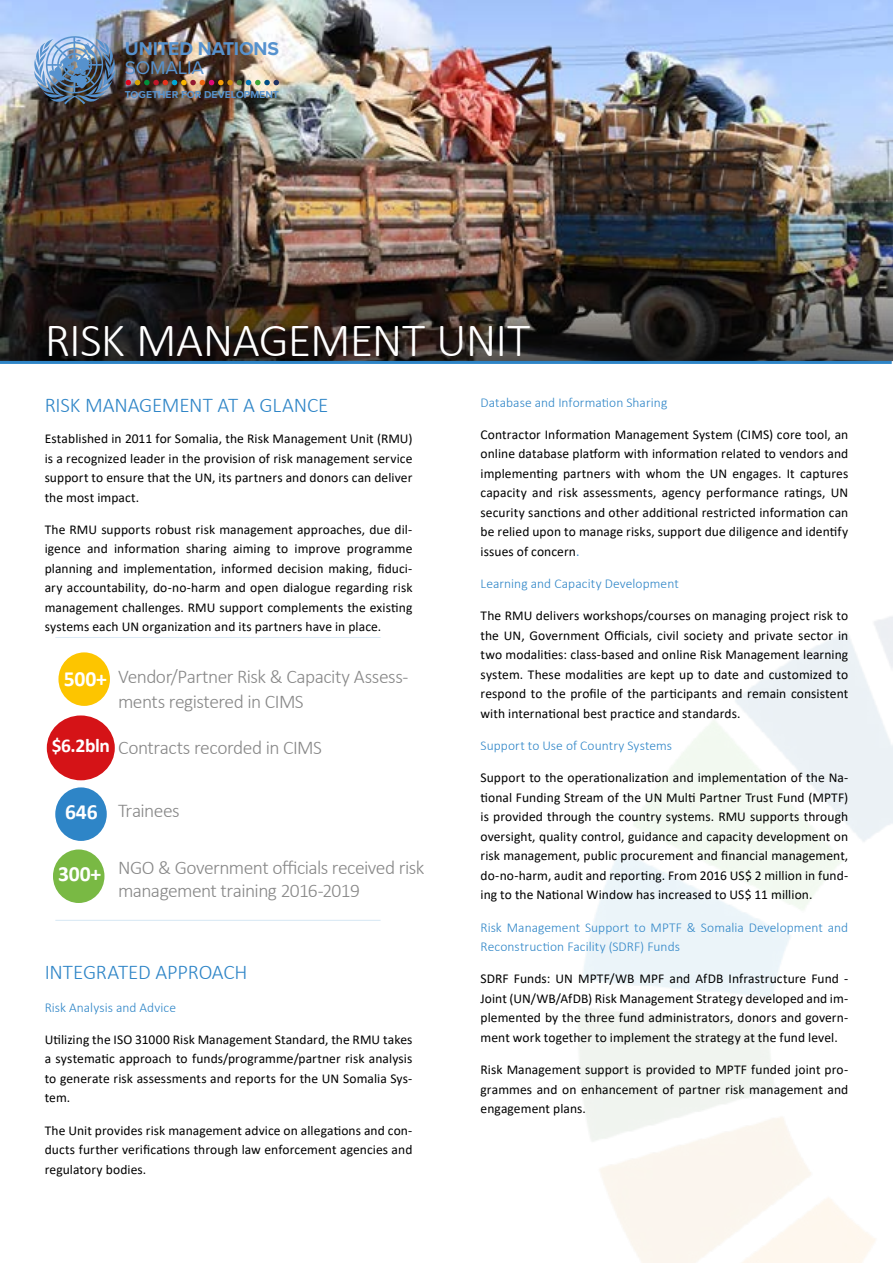
<style>
.page{position:relative;width:893px;height:1263px;background:#fff}
.page>*{position:absolute;margin:0;border:0;box-sizing:border-box;transform-origin:0 0}
.t1{font:300 48px "Calibri";letter-spacing:-.02em;color:#fff}
.t2{font:700 21.75px "Calibri";letter-spacing:-.01em;color:#fff}
.t3{font:300 21px "Calibri";letter-spacing:-.01em;color:#2e85c7}
.t4{font:300 19.5px/23.4px "Calibri";letter-spacing:-.03em;color:#878787}
.t5{font:700 19.2px "Proxima Nova";letter-spacing:-.01em;color:#5692ce}
.t6{font:19.05px "Proxima Nova";letter-spacing:-.01em;color:#5692ce}
.t7{font:13.5px/19.5px "Calibri";letter-spacing:.005em;color:#000;text-align:justify}
.t8{font:300 13.5px/19.5px "Calibri";letter-spacing:.005em;color:#2e85c7}
.t9{font:700 10.35px "Proxima Nova";letter-spacing:-.005em;color:#5692ce}
.s1{font-weight:700;color:#fff}
.s2{font-weight:700;font-size:21.75px;color:#fff}
.s3{color:#2e85c7}
</style>
<div class="page">
<img style="left:0;top:1px;width:893px;height:360px">
<img style="left:34px;top:35px;width:82px;height:69px">
<svg style="left:126px;top:80px;width:153px;height:5px"></svg>
<hr style="left:55px;top:920px;width:326px;height:1px;background:#2e85c7">
<div style="left:55px;top:787px;width:52px;height:54px;background:#2e85c7;border-radius:50%"></div>
<div style="left:53px;top:849px;width:51px;height:54px;background:#79b944;border-radius:50%"></div>
<div style="left:47px;top:715px;width:68px;height:65px;background:#d51317;border-radius:50%"></div>
<div style="left:58px;top:652px;width:52px;height:54px;background:#fdc500;border-radius:50%"></div>
<hr style="left:55px;top:637px;width:326px;height:1px;background:#2e85c7">
<hr style="left:0;top:361px;width:892px;height:3px;background:#2e85c7">
<h3 class="t5" style="left:125px;top:35px;width:156px">UNITED NATIONS</h3>
<h3 class="t6" style="left:125px;top:53px;width:81px">SOMALIA</h3>
<p class="t9" style="left:125px;top:87px;width:155px">TOGETHER FOR DEVELOPMENT</p>
<h1 class="t1" style="left:45px;top:311px;width:487px">RISK MANAGEMENT UNIT</h1>
<h3 class="t3" style="left:45px;top:392px;width:285px">RISK MANAGEMENT AT A GLANCE</h3>
<p class="t7" style="left:45px;top:428px;width:369px">Established in 2011 for Somalia, the Risk Management Unit (RMU) is a recognized leader in the provision of risk management service support to ensure that the UN, its partners and donors can deliver the most impact.</p>
<p class="t7" style="left:45px;top:519px;width:369px">The RMU supports robust risk management approaches, due dil&shy;igence and information sharing aiming to improve programme planning and implementation, informed decision making, fiduci&shy;ary accountability, do-no-harm and open dialogue regarding risk management challenges. RMU support complements the existing systems each UN organization and its partners have in place.</p>
<h2 class="t2" style="left:64px;top:663px;width:45px">500+</h2>
<h3 class="t4" style="left:118px;top:664px;width:292px;line-height:25px">Vendor/Partner Risk &amp; Capacity Assess&shy;ments registered in CIMS</h3>
<h3 class="t4" style="left:52px;top:736px;width:272px"><span class="s1">$6.2bln</span> Contracts recorded in CIMS</h3>
<h3 class="t4" style="left:65px;top:799px;width:116px"><span class="s2">646</span> Trainees</h3>
<h2 class="t2" style="left:58px;top:859px;width:45px">300+</h2>
<h3 class="t4" style="left:118px;top:855px;width:308px">NGO &amp; Government officials received risk management training 2016-2019</h3>
<h3 class="t3" style="left:45px;top:959px;width:204px">INTEGRATED APPROACH</h3>
<p class="t8" style="left:45px;top:997px;width:133px">Risk Analysis and Advice</p>
<p class="t7" style="left:45px;top:1029px;width:369px">Utilizing the ISO 31000 Risk Management Standard, the RMU takes a systematic approach to funds/programme/partner risk analysis to generate risk assessments and reports for the UN Somalia Sys&shy;tem.</p>
<p class="t7" style="left:45px;top:1120px;width:369px">The Unit provides risk management advice on allegations and con&shy;ducts further verifications through law enforcement agencies and regulatory bodies.</p>
<p class="t8" style="left:480px;top:392px;width:188px">Database and Information Sharing</p>
<p class="t7" style="left:480px;top:424px;width:369px">Contractor Information Management System (CIMS) core tool, an online database platform with information related to vendors and implementing partners with whom the UN engages. It captures capacity and risk assessments, agency performance ratings, UN security sanctions and other additional restricted information can be relied upon to manage risks, support due diligence and identify issues of concern<span class="s3">.</span></p>
<p class="t8" style="left:480px;top:574px;width:200px">Learning and Capacity Development</p>
<p class="t7" style="left:480px;top:606px;width:369px">The RMU delivers workshops/courses on managing project risk to the UN, Government Officials, civil society and private sector in two modalities: class-based and online Risk Management learning system. These modalities are kept up to date and customized to respond to the profile of the participants and remain consistent with international best practice and standards.</p>
<p class="t8" style="left:480px;top:736px;width:193px">Support to Use of Country Systems</p>
<p class="t7" style="left:480px;top:768px;width:369px">Support to the operationalization and implementation of the Na&shy;tional Funding Stream of the UN Multi Partner Trust Fund (MPTF) is provided through the country systems. RMU supports through oversight, quality control, guidance and capacity development on risk management, public procurement and financial management, do-no-harm, audit and reporting. From 2016 US$ 2 million in fund&shy;ing to the National Window has increased to US$ 11 million.</p>
<p class="t8" style="left:480px;top:917px;width:369px">Risk Management Support to MPTF &amp; Somalia Development and<br>Reconstruction Facility (SDRF) Funds</p>
<p class="t7" style="left:480px;top:969px;width:369px">SDRF Funds: UN MPTF/WB MPF and AfDB Infrastructure Fund - Joint (UN/WB/AfDB) Risk Management Strategy developed and im&shy;plemented by the three fund administrators, donors and govern&shy;ment work together to implement the strategy at the fund level.</p>
<p class="t7" style="left:480px;top:1059px;width:369px">Risk Management support is provided to MPTF funded joint pro&shy;grammes and on enhancement of partner risk management and engagement plans.</p>
</div>
